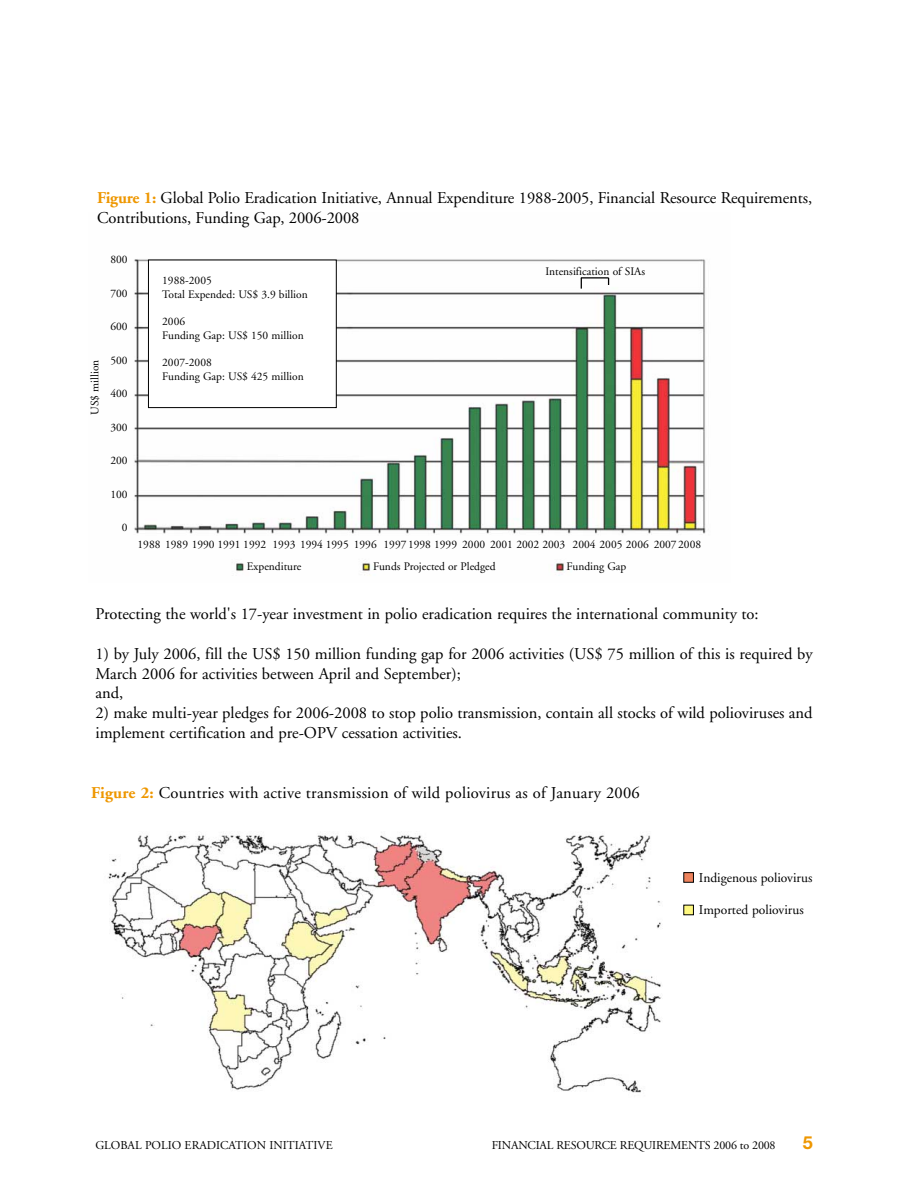
<style>
.page{position:relative;width:918px;height:1188px;background:#fff}
.page>*{position:absolute;margin:0;border:0;box-sizing:border-box;transform-origin:0 0}
.t1{font:700 18px "Helvetica Neue";color:#ee9700}
.t2{font:16.5px/19.8px "Adobe Garamond";color:#000}
.t3{font:13.5px "Adobe Garamond";color:#000}
.t4{font:12px "Adobe Garamond";letter-spacing:-.015em;color:#000}
.t5{font:11.55px/13.8px "Adobe Garamond";color:#000}
.s1{font-weight:700;color:#ee9700}
</style>
<div class="page">
<img style="left:134px;top:259px;width:572px;height:317px">
<div style="left:148px;top:260px;width:188px;height:148px;background:#fff"></div>
<div style="left:148px;top:260px;width:189px;height:148px;border:1px solid #000"></div>
<hr style="left:581px;top:277px;width:28px;height:2px;background:#000">
<img style="left:108px;top:835px;width:586px;height:258px">
<div style="left:684px;top:873px;width:9px;height:9px;background:#ee835d"></div>
<div style="left:683px;top:872px;width:11px;height:11px;border:1px solid #000"></div>
<div style="left:684px;top:905px;width:9px;height:10px;background:#fef880"></div>
<div style="left:683px;top:905px;width:11px;height:10px;border:1px solid #000"></div>
<p class="t2" style="left:97px;top:190px;width:716px"><span class="s1">Figure 1:</span> Global Polio Eradication Initiative, Annual Expenditure 1988-2005, Financial Resource Requirements,<br>Contributions, Funding Gap, 2006-2008</p>
<p class="t5" style="left:89px;top:415px;width:57px;rotate:-90deg">US$ million</p>
<p class="t5" style="left:110px;top:254px;width:19px">800</p>
<p class="t5" style="left:110px;top:287px;width:19px">700</p>
<p class="t5" style="left:110px;top:321px;width:19px">600</p>
<p class="t5" style="left:110px;top:354px;width:19px">500</p>
<p class="t5" style="left:110px;top:388px;width:19px">400</p>
<p class="t5" style="left:110px;top:421px;width:19px">300</p>
<p class="t5" style="left:110px;top:455px;width:19px">200</p>
<p class="t5" style="left:110px;top:488px;width:19px">100</p>
<p class="t5" style="left:122px;top:522px;width:7px">0</p>
<p class="t5" style="left:162px;top:274px;width:147px">1988-2005<br>Total Expended: US$ 3.9 billion</p>
<p class="t5" style="left:162px;top:316px;width:143px">2006<br>Funding Gap: US$ 150 million</p>
<p class="t5" style="left:162px;top:357px;width:143px">2007-2008<br>Funding Gap: US$ 425 million</p>
<p class="t5" style="left:545px;top:265px;width:101px">Intensification of SIAs</p>
<p class="t5" style="left:247px;top:534px;width:456px;line-height:22.4px;text-indent:-109px">1988 1989 1990 1991 1992 1993 1994 1995 1996 1997 1998 1999 2000 2001 2002 2003 2004 2005 2006 2007 2008<br>Expenditure</p>
<p class="t5" style="left:373px;top:561px;width:124px">Funds Projected or Pledged</p>
<p class="t2" style="left:95px;top:605px;width:665px">Protecting the world's 17-year investment in polio eradication requires the international community to:</p>
<p class="t2" style="left:95px;top:645px;width:719px">1) by July 2006, fill the US$ 150 million funding gap for 2006 activities (US$ 75 million of this is required by<br>March 2006 for activities between April and September);<br>and,</p>
<p class="t2" style="left:95px;top:704px;width:719px">2) make multi-year pledges for 2006-2008 to stop polio transmission, contain all stocks of wild polioviruses and implement certification and pre-OPV cessation activities.</p>
<p class="t5" style="left:567px;top:561px;width:61px">Funding Gap</p>
<p class="t2" style="left:91px;top:784px;width:550px"><span class="s1">Figure 2:</span> Countries with active transmission of wild poliovirus as of January 2006</p>
<p class="t3" style="left:699px;top:872px;width:115px">Indigenous poliovirus</p>
<p class="t3" style="left:699px;top:905px;width:106px">Imported poliovirus</p>
<p class="t4" style="left:95px;top:1140px;width:239px">GLOBAL POLIO ERADICATION INITIATIVE</p>
<p class="t4" style="left:492px;top:1140px;width:285px">FINANCIAL RESOURCE REQUIREMENTS 2006 to 2008</p>
<p class="t1" style="left:803px;top:1136px;width:12px">5</p>
</div>
